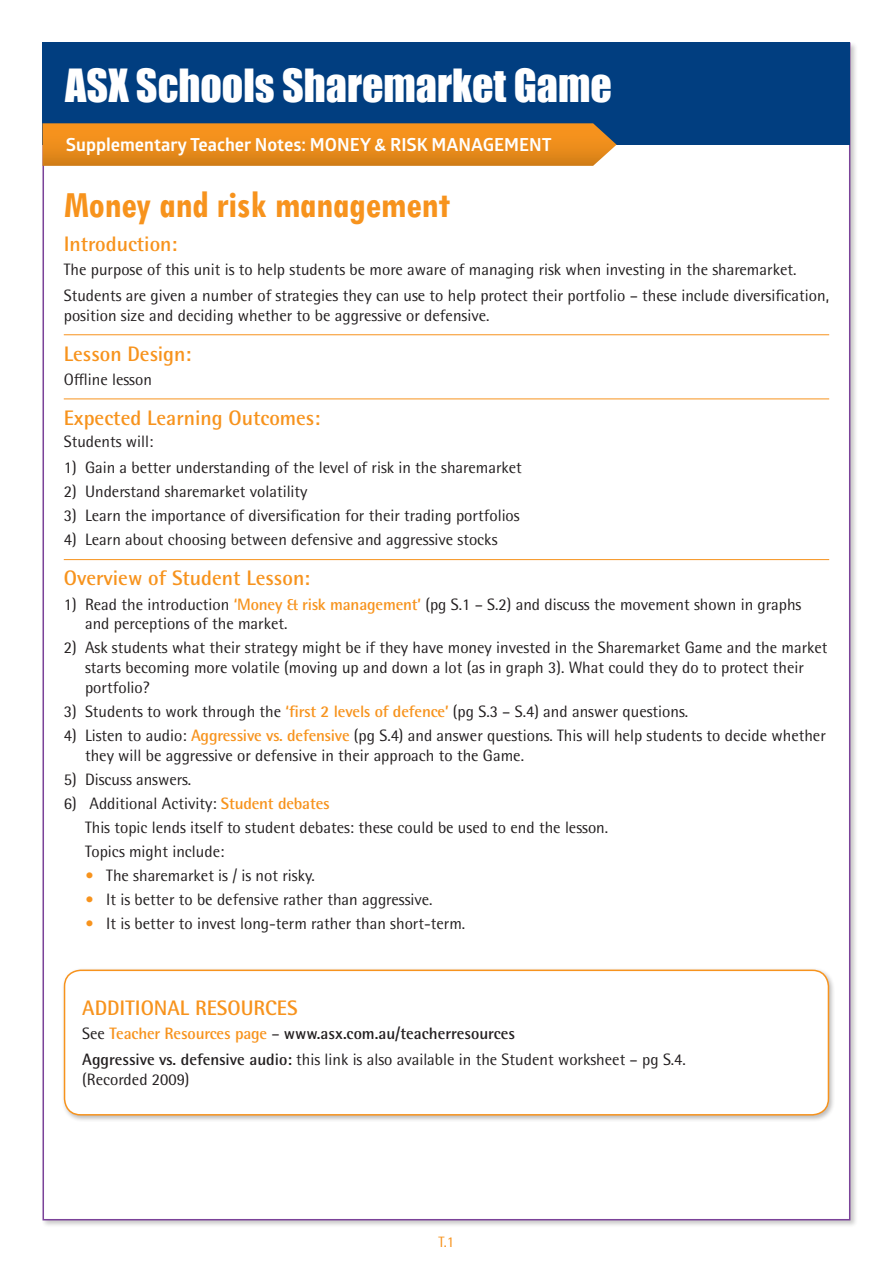
<style>
.page{position:relative;width:893px;height:1263px;background:#fff}
.page>*{position:absolute;margin:0;border:0;box-sizing:border-box;transform-origin:0 0}
.t1{font:42px "Impact";color:#fff}
._1_Page_headings{font:700 condensed 39px "Tw Cen";letter-spacing:-.01em;color:#f7931d}
._3_Subheading_1_rule{font:700 21px "Rotis Semi Sans Pro";color:#f7931d}
._3_Subheading_breako{font:700 21px "Rotis Semi Sans Pro";color:#f7931d}
._3_Subheading_1{font:700 21px "Rotis Semi Sans Pro";color:#f7931d}
.t2{font:700 18px "Glober";color:#fff}
._4_Body_indent_1{font:16.5px/19.8px "Rotis Semi Sans Pro";color:#231f20}
._4_Body{font:16.5px/19.8px "Rotis Semi Sans Pro";color:#231f20}
._4_Body_indent_2_Ans{font:16.5px "Rotis Semi Sans Pro";color:#231f20}
._4_Body_indent_1_LAS{font:16.5px "Rotis Semi Sans Pro";color:#231f20}
._4_Body-2{font:700 16.5px "Rotis Semi Sans Pro";color:#231f20}
.Body_Copy{font:15px "Rotis Semi Sans Pro";color:#f7931d}
.s1{font-weight:700;color:#f7931d}
.s2{font-weight:400}
.s3{color:#f7931d}
.s4{font-weight:700}
</style>
<div class="page">
<div style="left:41px;top:41px;width:817px;height:1187px;background:#231f20;opacity:.25"></div>
<div style="left:43px;top:43px;width:807px;height:1177px;background:#fff;border:2px solid #7b4399"></div>
<div style="left:43px;top:43px;width:807px;height:102px;background:#013e80"></div>
<svg style="left:43px;top:123px;width:574px;height:43px;background:#e68b1f"></svg>
<hr style="left:64px;top:334px;width:765px;height:1px;background:#f7931d">
<hr style="left:64px;top:398px;width:765px;height:1px;background:#f7931d">
<hr style="left:64px;top:559px;width:765px;height:1px;background:#f7931d">
<div style="left:61px;top:967px;width:775px;height:155px;background:#231f20;opacity:.3"></div>
<div style="left:65px;top:970px;width:763px;height:145px;background:#fff;border-radius:16px"></div>
<div style="left:64px;top:969px;width:765px;height:146px;border:2px solid #f7931d;border-radius:16px"></div>
<h1 class="t1" style="left:65px;top:53px;width:548px">ASX Schools Sharemarket Game</h1>
<p class="t2" style="left:66px;top:132px;width:487px">Supplementary Teacher Notes: MONEY &amp; RISK MANAGEMENT</p>
<p class="_1_Page_headings" style="left:64px;top:181px;width:388px">Money and risk management</p>
<p class="_3_Subheading_1" style="left:64px;top:230px;width:115px">Introduction:</p>
<p class="_4_Body" style="left:64px;top:259px;width:734px">The purpose of this unit is to help students be more aware of managing risk when investing in the sharemarket.</p>
<p class="_4_Body" style="left:64px;top:285px;width:767px">Students are given a number of strategies they can use to help protect their portfolio – these include diversification, position size and deciding whether to be aggressive or defensive.</p>
<p class="_3_Subheading_1_rule" style="left:64px;top:341px;width:129px">Lesson Design:</p>
<p class="_4_Body" style="left:64px;top:369px;width:90px">Offline lesson</p>
<p class="_3_Subheading_1_rule" style="left:64px;top:405px;width:258px">Expected Learning Outcomes:</p>
<p class="_4_Body" style="left:64px;top:432px;width:91px">Students will:</p>
<p class="_4_Body_indent_1" style="left:64px;top:458px;width:460px">1) Gain a better understanding of the level of risk in the sharemarket</p>
<p class="_4_Body_indent_1" style="left:64px;top:482px;width:245px">2) Understand sharemarket volatility</p>
<p class="_4_Body_indent_1" style="left:64px;top:506px;width:457px">3) Learn the importance of diversification for their trading portfolios</p>
<p class="_4_Body_indent_1_LAS" style="left:64px;top:530px;width:435px">4) Learn about choosing between defensive and aggressive stocks</p>
<p class="_3_Subheading_1_rule" style="left:64px;top:565px;width:248px">Overview of Student Lesson:</p>
<p class="_4_Body_indent_1" style="left:85px;top:594px;width:718px;text-indent:-21px">1) Read the introduction <span class="s1">‘Money &amp; risk management’</span> (pg S.1 – S.2) and discuss the movement shown in graphs and perceptions of the market.</p>
<p class="_4_Body_indent_1" style="left:85px;top:638px;width:744px;text-indent:-21px">2) Ask students what their strategy might be if they have money invested in the Sharemarket Game and the market starts becoming more volatile (moving up and down a lot (as in graph 3). What could they do to protect their portfolio?</p>
<p class="_4_Body_indent_1" style="left:64px;top:702px;width:626px">3) Students to work through the <span class="s1">‘first 2 levels of defence’</span> (pg S.3 – S.4) and answer questions.</p>
<p class="_4_Body_indent_1" style="left:85px;top:726px;width:742px;text-indent:-21px">4) Listen to audio: <span class="s1">Aggressive vs. defensive</span> (pg S.4) and answer questions. This will help students to decide whether they will be aggressive or defensive in their approach to the Game.</p>
<p class="_4_Body_indent_1" style="left:64px;top:769px;width:129px">5) Discuss answers.</p>
<p class="_4_Body_indent_1" style="left:64px;top:794px;width:268px">6) Additional Activity: <span class="s1">Student debates</span></p>
<p class="_4_Body_indent_1" style="left:85px;top:818px;width:525px">This topic lends itself to student debates: these could be used to end the lesson.</p>
<p class="_4_Body_indent_1" style="left:85px;top:842px;width:141px">Topics might include:</p>
<p class="_4_Body_indent_2_Ans" style="left:85px;top:866px;width:231px"><span class="s1">•</span> The sharemarket is / is not risky.</p>
<p class="_4_Body_indent_2_Ans" style="left:85px;top:890px;width:349px"><span class="s1">•</span> It is better to be defensive rather than aggressive.</p>
<p class="_4_Body_indent_2_Ans" style="left:85px;top:914px;width:382px"><span class="s1">•</span> It is better to invest long-term rather than short-term.</p>
<p class="_3_Subheading_breako" style="left:82px;top:995px;width:217px">ADDITIONAL RESOURCES</p>
<p class="_4_Body-2" style="left:82px;top:1023px;width:434px"><span class="s2">See</span> <span class="s3">Teacher Resources page</span> <span class="s2">–</span> www.asx.com.au/teacherresources</p>
<p class="_4_Body" style="left:82px;top:1050px;width:605px"><span class="s4">Aggressive vs. defensive audio:</span> this link is also available in the Student worksheet – pg S.4. (Recorded 2009)</p>
<p class="Body_Copy" style="left:439px;top:1233px;width:17px">T.1</p>
</div>
